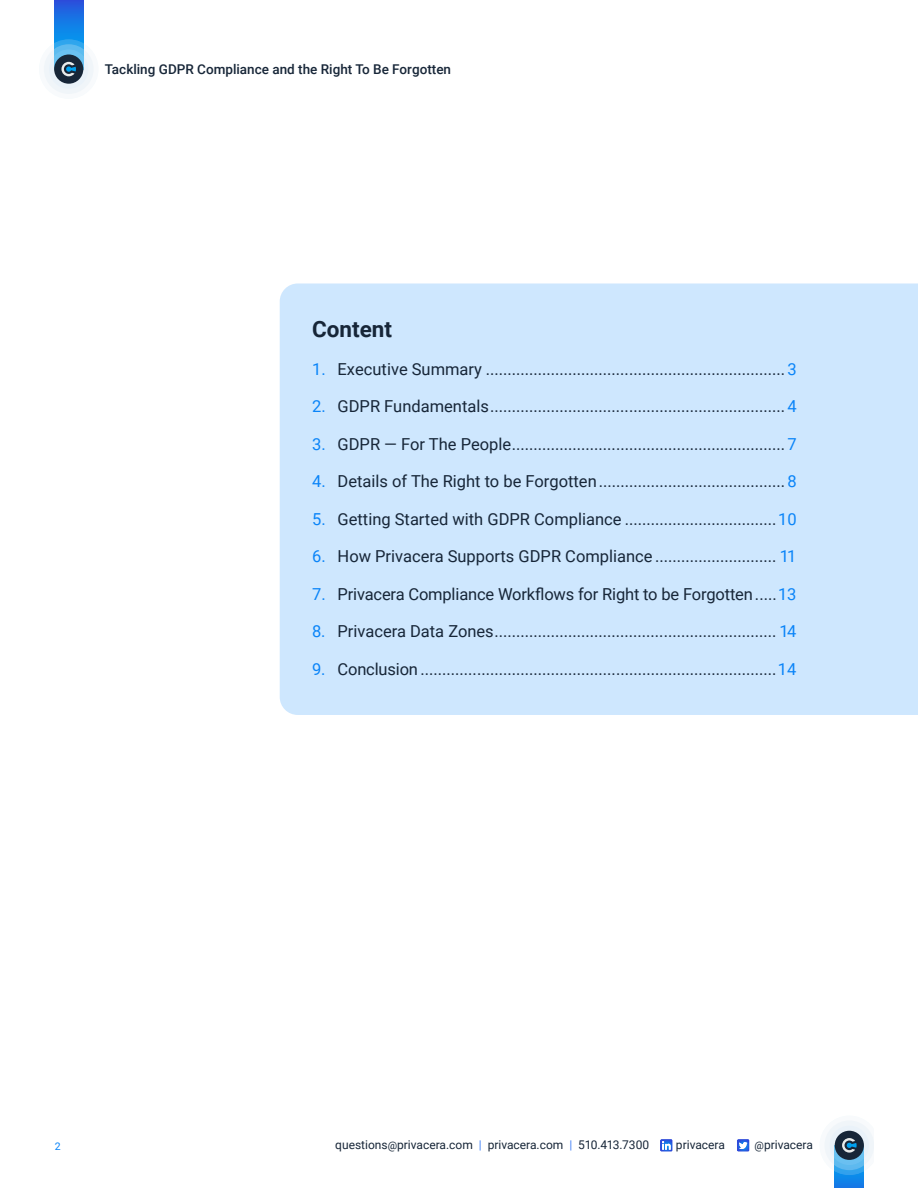
<style>
.page{position:relative;width:918px;height:1188px;background:#fff}
.page>*{position:absolute;margin:0;border:0;box-sizing:border-box;transform-origin:0 0}
.t1{font:700 22.5px "Roboto";color:#172638}
.t2{font:16.5px "Roboto";color:#172638}
.t3{font:500 13.5px "Roboto";color:#172638}
.t4{font:12px "Roboto";color:#172638}
.t5{font:10.5px "Roboto";color:#0a84f8}
.s1{color:#0a84f8}
.s2{font-size:10.5px}
.s3{color:#4784f7}
</style>
<div class="page">
<svg style="left:54px;top:0;width:29px;height:43px"></svg>
<svg style="left:39px;top:39px;width:59px;height:60px"></svg>
<svg style="left:44px;top:44px;width:50px;height:50px"></svg>
<svg style="left:49px;top:49px;width:39px;height:40px"></svg>
<div style="left:54px;top:55px;width:29px;height:29px;background:#172638;border-radius:50%"></div>
<svg style="left:61px;top:62px;width:15px;height:14px"></svg>
<div style="left:835px;top:1145px;width:29px;height:43px;background:#0f82e8"></div>
<svg style="left:824px;top:1120px;width:49px;height:55px"></svg>
<svg style="left:660px;top:1139px;width:13px;height:13px"></svg>
<svg style="left:737px;top:1139px;width:13px;height:13px"></svg>
<div style="left:280px;top:283px;width:638px;height:432px;background:#cee7fe"></div>
<p class="t3" style="left:105px;top:64px;width:348px">Tackling GDPR Compliance and the Right To Be Forgotten</p>
<h1 class="t1" style="left:312px;top:320px;width:82px">Content</h1>
<p class="t2" style="left:312px;top:362px;width:486px"><span class="s1">1.</span> Executive Summary .....................................................................<span class="s1">3</span></p>
<p class="t2" style="left:312px;top:399px;width:486px"><span class="s1">2.</span> GDPR Fundamentals ....................................................................<span class="s1">4</span></p>
<p class="t2" style="left:312px;top:437px;width:486px"><span class="s1">3.</span> GDPR — For The People ...............................................................<span class="s1">7</span></p>
<p class="t2" style="left:312px;top:474px;width:486px"><span class="s1">4.</span> Details of The Right to be Forgotten ...........................................<span class="s1">8</span></p>
<p class="t2" style="left:312px;top:512px;width:486px"><span class="s1">5.</span> Getting Started with GDPR Compliance ...................................<span class="s1">10</span></p>
<p class="t2" style="left:312px;top:549px;width:486px"><span class="s1">6.</span> How Privacera Supports GDPR Compliance ............................ <span class="s1">11</span></p>
<p class="t2" style="left:312px;top:582px;width:486px"><span class="s1">7.</span> Privacera Compliance Workflows for Right to be Forgotten .....<span class="s1">13</span></p>
<p class="t2" style="left:312px;top:624px;width:486px"><span class="s1">8.</span> Privacera Data Zones ................................................................. <span class="s1">14</span></p>
<p class="t2" style="left:312px;top:662px;width:486px"><span class="s1">9.</span> Conclusion ..................................................................................<span class="s1">14</span></p>
<p class="t5" style="left:55px;top:1141px;width:7px">2</p>
<p class="t4" style="left:335px;top:1140px;width:315px">questions<span class="s2">@</span>privacera.com <span class="s3">|</span> privacera.com <span class="s3">|</span> 510.413.7300</p>
<p class="t4" style="left:676px;top:1140px;width:50px">privacera</p>
<p class="t4" style="left:755px;top:1140px;width:60px"><span class="s2">@</span>privacera</p>
</div>
